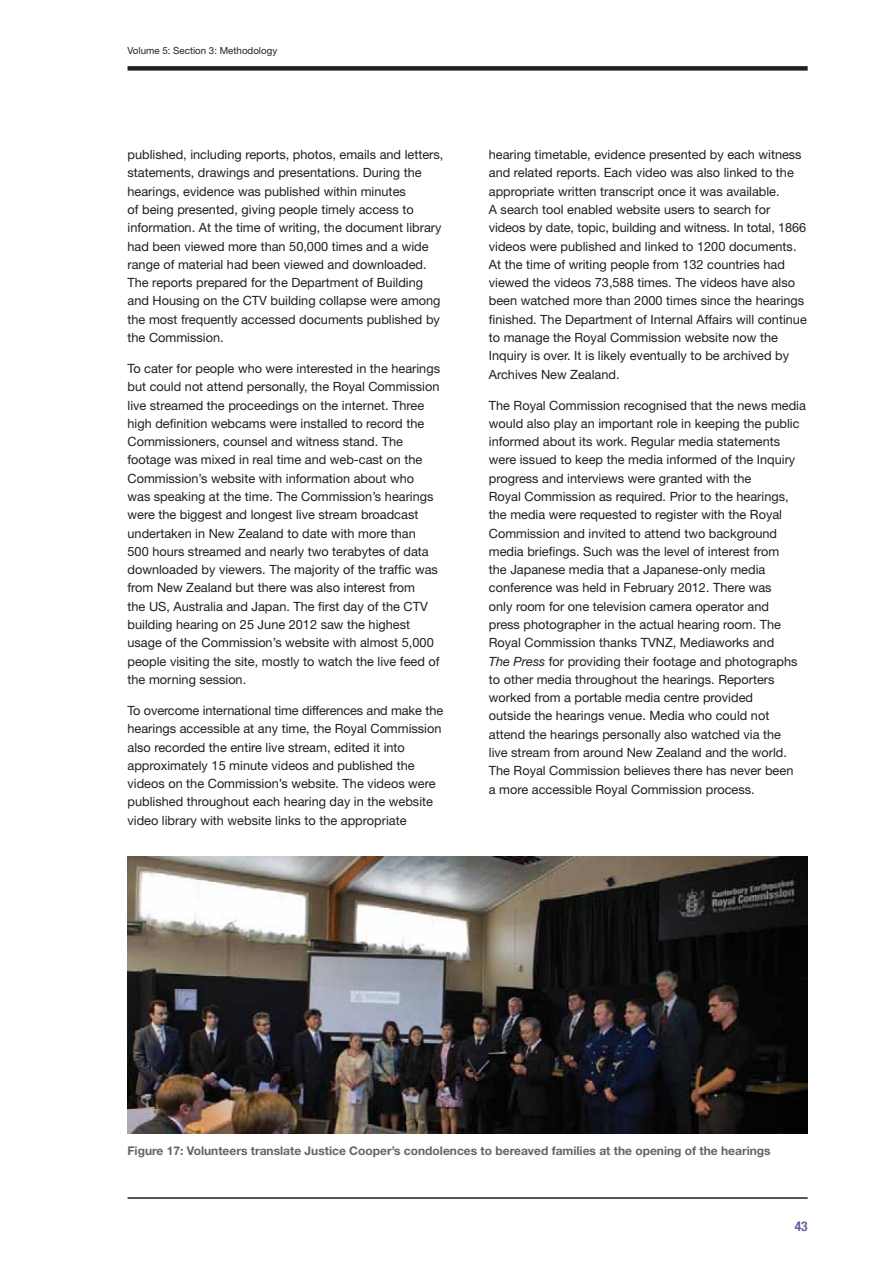
<style>
.page{position:relative;width:893px;height:1263px;background:#fff}
.page>*{position:absolute;margin:0;border:0;box-sizing:border-box;transform-origin:0 0}
.t1{font:700 condensed 13.5px "Helvetica Neue";color:#61639b}
.t2{font:12.75px/18.3px "Helvetica Neue";color:#231f20}
.t3{font:700 12px "Helvetica Neue";color:#636466}
.t4{font:9.75px "Helvetica Neue";color:#231f20}
.s1{font-style:italic}
</style>
<div class="page">
<div style="left:128px;top:66px;width:680px;height:5px;background:#231f20"></div>
<hr style="left:128px;top:1197px;width:680px;height:2px;background:#231f20">
<img style="left:128px;top:856px;width:680px;height:278px">
<p class="t4" style="left:128px;top:47px;width:151px">Volume 5: Section 3: Methodology</p>
<p class="t2" style="left:128px;top:147px;width:317px">published, including reports, photos, emails and letters, statements, drawings and presentations. During the hearings, evidence was published within minutes<br>of being presented, giving people timely access to information. At the time of writing, the document library had been viewed more than 50,000 times and a wide range of material had been viewed and downloaded.<br>The reports prepared for the Department of Building and Housing on the CTV building collapse were among the most frequently accessed documents published by the Commission.</p>
<p class="t2" style="left:128px;top:361px;width:314px">To cater for people who were interested in the hearings but could not attend personally, the Royal Commission live streamed the proceedings on the internet. Three high definition webcams were installed to record the Commissioners, counsel and witness stand. The footage was mixed in real time and web-cast on the Commission’s website with information about who was speaking at the time. The Commission’s hearings were the biggest and longest live stream broadcast undertaken in New Zealand to date with more than 500 hours streamed and nearly two terabytes of data downloaded by viewers. The majority of the traffic was from New Zealand but there was also interest from<br>the US, Australia and Japan. The first day of the CTV building hearing on 25 June 2012 saw the highest usage of the Commission’s website with almost 5,000 people visiting the site, mostly to watch the live feed of the morning session.</p>
<p class="t2" style="left:128px;top:703px;width:317px">To overcome international time differences and make the hearings accessible at any time, the Royal Commission also recorded the entire live stream, edited it into approximately 15 minute videos and published the videos on the Commission’s website. The videos were published throughout each hearing day in the website video library with website links to the appropriate</p>
<p class="t2" style="left:489px;top:147px;width:319px">hearing timetable, evidence presented by each witness and related reports. Each video was also linked to the appropriate written transcript once it was available.<br>A search tool enabled website users to search for videos by date, topic, building and witness. In total, 1866 videos were published and linked to 1200 documents.<br>At the time of writing people from 132 countries had viewed the videos 73,588 times. The videos have also been watched more than 2000 times since the hearings finished. The Department of Internal Affairs will continue to manage the Royal Commission website now the Inquiry is over. It is likely eventually to be archived by Archives New Zealand.</p>
<p class="t2" style="left:489px;top:397px;width:319px">The Royal Commission recognised that the news media would also play an important role in keeping the public informed about its work. Regular media statements were issued to keep the media informed of the Inquiry progress and interviews were granted with the<br>Royal Commission as required. Prior to the hearings, the media were requested to register with the Royal Commission and invited to attend two background media briefings. Such was the level of interest from<br>the Japanese media that a Japanese-only media conference was held in February 2012. There was<br>only room for one television camera operator and<br>press photographer in the actual hearing room. The Royal Commission thanks TVNZ, Mediaworks and<br><span class="s1">The Press</span> for providing their footage and photographs to other media throughout the hearings. Reporters worked from a portable media centre provided<br>outside the hearings venue. Media who could not attend the hearings personally also watched via the<br>live stream from around New Zealand and the world.<br>The Royal Commission believes there has never been<br>a more accessible Royal Commission process.</p>
<p class="t3" style="left:128px;top:1147px;width:645px">Figure 17: Volunteers translate Justice Cooper’s condolences to bereaved families at the opening of the hearings</p>
<p class="t1" style="left:795px;top:1221px;width:14px">43</p>
</div>
